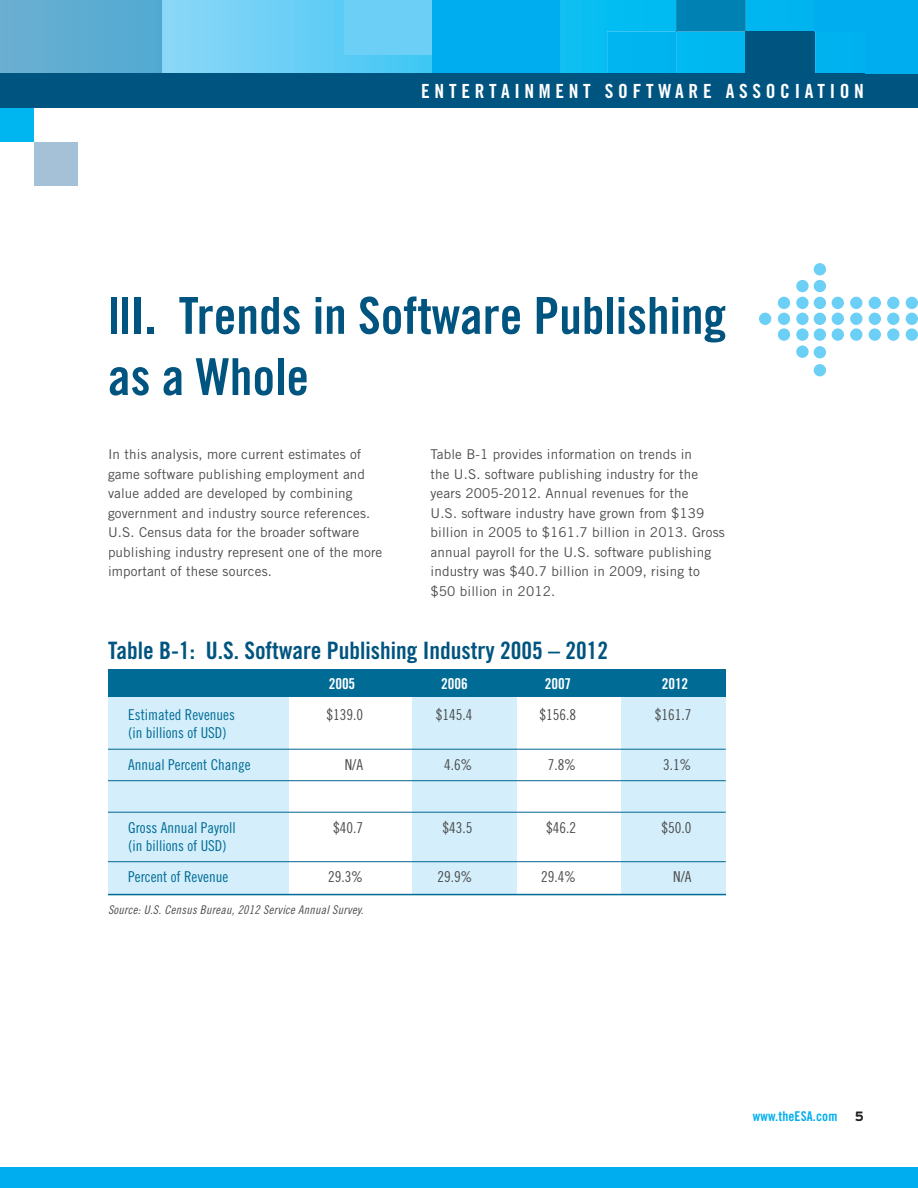
<style>
.page{position:relative;width:918px;height:1188px;background:#fff}
.page>*{position:absolute;margin:0;border:0;box-sizing:border-box;transform-origin:0 0}
.t1{font:51px/61.2px "Trade Gothic LT Std Bd Cn 20";color:#005480}
.t2{font:24px "Trade Gothic LT Std Bd Cn 20";color:#005480}
.t3{font:19.5px "Trade Gothic Bold Cond Twenty";letter-spacing:.24em;color:#fff}
.t4{font:15px/31.5px "Trade Gothic LT Std Cn 18";color:#006b95}
.t5{font:15px "Trade Gothic LT Std Cn 18";color:#4b4c4d}
.t6{font:15px "Trade Gothic LT Std Bd Cn 20";color:#fff}
.t7{font:13.5px/19.5px "Trade Gothic LT Std";letter-spacing:.01em;color:#4b4c4d}
.t8{font:13.5px "Trade Gothic LT Std Bd Cn 20";letter-spacing:.01em;color:#00aeef}
.t9{font:700 13.5px "Interstate";color:#231f20}
.t10{font:12px "Trade Gothic LT Std Cn 18 Obl";letter-spacing:.025em;color:#4b4c4d}
</style>
<div class="page">
<svg style="left:162px;top:0;width:756px;height:74px;background:#4ac6f2"></svg>
<div style="left:745px;top:31px;width:70px;height:70px;background:#005480"></div>
<svg style="left:607px;top:0;width:139px;height:74px;background:#01aae1"></svg>
<div style="left:432px;top:0;width:127px;height:101px;background:#00aeef"></div>
<svg style="left:0;top:0;width:162px;height:74px;background:#5dabd0"></svg>
<div style="left:814px;top:0;width:104px;height:32px;background:#00aeef"></div>
<div style="left:344px;top:0;width:88px;height:55px;background:#6bcff6"></div>
<div style="left:0;top:74px;width:918px;height:34px;background:#005480"></div>
<div style="left:0;top:1167px;width:918px;height:21px;background:#00aeef"></div>
<div style="left:866px;top:32px;width:52px;height:41px;background:#00aeef"></div>
<div style="left:0;top:108px;width:34px;height:34px;background:#00b6f0"></div>
<div style="left:34px;top:142px;width:43px;height:43px;background:#a4c1d8"></div>
<div style="left:906px;top:297px;width:12px;height:12px;background:#6bcff6;border-radius:50%"></div>
<div style="left:887px;top:297px;width:12px;height:12px;background:#6bcff6;border-radius:50%"></div>
<div style="left:869px;top:297px;width:12px;height:12px;background:#6bcff6;border-radius:50%"></div>
<div style="left:850px;top:297px;width:12px;height:12px;background:#6bcff6;border-radius:50%"></div>
<div style="left:832px;top:297px;width:12px;height:12px;background:#6bcff6;border-radius:50%"></div>
<div style="left:814px;top:297px;width:12px;height:12px;background:#6bcff6;border-radius:50%"></div>
<div style="left:906px;top:313px;width:12px;height:12px;background:#6bcff6;border-radius:50%"></div>
<div style="left:887px;top:313px;width:12px;height:12px;background:#6bcff6;border-radius:50%"></div>
<div style="left:869px;top:313px;width:12px;height:12px;background:#6bcff6;border-radius:50%"></div>
<div style="left:850px;top:313px;width:12px;height:12px;background:#6bcff6;border-radius:50%"></div>
<div style="left:832px;top:313px;width:12px;height:12px;background:#6bcff6;border-radius:50%"></div>
<div style="left:814px;top:313px;width:12px;height:12px;background:#6bcff6;border-radius:50%"></div>
<div style="left:906px;top:328px;width:12px;height:13px;background:#6bcff6;border-radius:50%"></div>
<div style="left:887px;top:328px;width:12px;height:13px;background:#6bcff6;border-radius:50%"></div>
<div style="left:869px;top:328px;width:12px;height:13px;background:#6bcff6;border-radius:50%"></div>
<div style="left:850px;top:328px;width:12px;height:13px;background:#6bcff6;border-radius:50%"></div>
<div style="left:832px;top:328px;width:12px;height:13px;background:#6bcff6;border-radius:50%"></div>
<div style="left:814px;top:328px;width:12px;height:13px;background:#6bcff6;border-radius:50%"></div>
<div style="left:796px;top:313px;width:13px;height:12px;background:#6bcff6;border-radius:50%"></div>
<div style="left:778px;top:313px;width:12px;height:12px;background:#6bcff6;border-radius:50%"></div>
<div style="left:759px;top:313px;width:12px;height:12px;background:#6bcff6;border-radius:50%"></div>
<div style="left:796px;top:297px;width:13px;height:12px;background:#6bcff6;border-radius:50%"></div>
<div style="left:778px;top:297px;width:12px;height:12px;background:#6bcff6;border-radius:50%"></div>
<div style="left:796px;top:328px;width:13px;height:13px;background:#6bcff6;border-radius:50%"></div>
<div style="left:778px;top:328px;width:12px;height:13px;background:#6bcff6;border-radius:50%"></div>
<div style="left:796px;top:346px;width:13px;height:12px;background:#6bcff6;border-radius:50%"></div>
<div style="left:796px;top:280px;width:13px;height:12px;background:#6bcff6;border-radius:50%"></div>
<div style="left:814px;top:346px;width:12px;height:12px;background:#6bcff6;border-radius:50%"></div>
<div style="left:814px;top:364px;width:12px;height:12px;background:#6bcff6;border-radius:50%"></div>
<div style="left:814px;top:263px;width:12px;height:12px;background:#6bcff6;border-radius:50%"></div>
<div style="left:814px;top:280px;width:12px;height:12px;background:#6bcff6;border-radius:50%"></div>
<div style="left:413px;top:696px;width:104px;height:198px;background:#d4effb"></div>
<div style="left:621px;top:696px;width:105px;height:198px;background:#d4effb"></div>
<div style="left:108px;top:669px;width:180px;height:225px;background:#d4effb"></div>
<div style="left:108px;top:669px;width:618px;height:28px;background:#006b95"></div>
<hr style="left:108px;top:749px;width:618px;height:1px;background:#036590">
<hr style="left:108px;top:780px;width:618px;height:1px;background:#036590">
<hr style="left:108px;top:812px;width:618px;height:1px;background:#036590">
<hr style="left:108px;top:861px;width:618px;height:1px;background:#036590">
<hr style="left:108px;top:894px;width:618px;height:1px;background:#006b95">
<h3 class="t3" style="left:421px;top:79px;width:444px">ENTERTAINMENT SOFTWARE ASSOCIATION</h3>
<h1 class="t1" style="left:108px;top:285px;width:620px">llI. Trends in Software Publishing as a Whole</h1>
<p class="t7" style="left:108px;top:444px;width:276px">In this analysis, more current estimates of game software publishing employment and value added are developed by combining government and industry source references.<br>U.S. Census data for the broader software publishing industry represent one of the more important of these sources.</p>
<p class="t7" style="left:430px;top:444px;width:296px">Table B-1 provides information on trends in<br>the U.S. software publishing industry for the years 2005-2012. Annual revenues for the<br>U.S. software industry have grown from $139 billion in 2005 to $161.7 billion in 2013. Gross annual payroll for the U.S. software publishing industry was $40.7 billion in 2009, rising to $50 billion in 2012.</p>
<h2 class="t2" style="left:108px;top:636px;width:502px">Table B-1: U.S. Software Publishing Industry 2005 – 2012</h2>
<p class="t6" style="left:329px;top:674px;width:28px">2005</p>
<p class="t6" style="left:441px;top:674px;width:28px">2006</p>
<p class="t6" style="left:545px;top:674px;width:28px">2007</p>
<p class="t6" style="left:662px;top:674px;width:28px">2012</p>
<p class="t4" style="left:128px;top:699px;width:108px">Estimated Revenues</p>
<p class="t5" style="left:326px;top:706px;width:38px">$139.0</p>
<p class="t5" style="left:436px;top:706px;width:38px">$145.4</p>
<p class="t5" style="left:539px;top:706px;width:38px">$156.8</p>
<p class="t5" style="left:655px;top:706px;width:38px">$161.7</p>
<p class="t4" style="left:128px;top:717px;width:124px">(in billions of USD)<br>Annual Percent Change</p>
<p class="t5" style="left:345px;top:756px;width:20px">N/A</p>
<p class="t5" style="left:444px;top:756px;width:30px">4.6%</p>
<p class="t5" style="left:548px;top:756px;width:30px">7.8%</p>
<p class="t5" style="left:663px;top:756px;width:30px">3.1%</p>
<p class="t4" style="left:128px;top:812px;width:109px">Gross Annual Payroll</p>
<p class="t5" style="left:333px;top:819px;width:31px">$40.7</p>
<p class="t5" style="left:443px;top:819px;width:31px">$43.5</p>
<p class="t5" style="left:546px;top:819px;width:31px">$46.2</p>
<p class="t5" style="left:662px;top:819px;width:31px">$50.0</p>
<p class="t4" style="left:128px;top:830px;width:101px">(in billions of USD)<br>Percent of Revenue</p>
<p class="t5" style="left:328px;top:868px;width:36px">29.3%</p>
<p class="t5" style="left:438px;top:868px;width:36px">29.9%</p>
<p class="t5" style="left:541px;top:868px;width:36px">29.4%</p>
<p class="t5" style="left:673px;top:868px;width:20px">N/A</p>
<p class="t10" style="left:108px;top:903px;width:257px">Source: U.S. Census Bureau, 2012 Service Annual Survey.</p>
<p class="t8" style="left:753px;top:1108px;width:86px">www.theESA.com</p>
<p class="t9" style="left:855px;top:1109px;width:11px">5</p>
</div>
